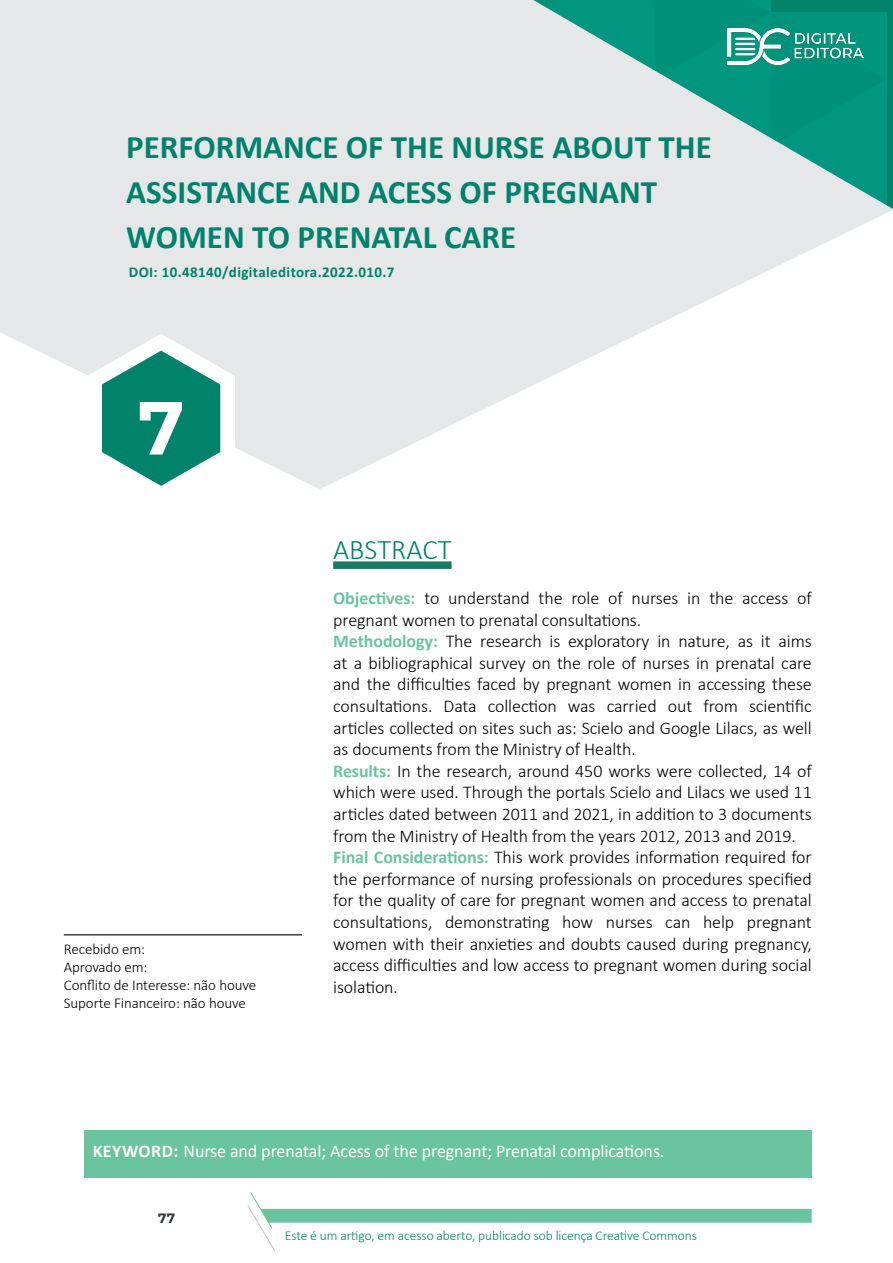
<style>
.page{position:relative;width:893px;height:1263px;background:#fff}
.page>*{position:absolute;margin:0;border:0;box-sizing:border-box;transform-origin:0 0}
.t1{font:700 75px "Montserrat";color:#fff}
.t2{font:700 33px/45px "Calibri";color:#00826b}
.t3{font:300 28.5px "Calibri";color:#00826b}
.t4{font:300 18px/21.6px "Calibri";letter-spacing:-.005em;color:#000}
.t5{font:18px "Calibri";letter-spacing:-.005em;color:#fff}
.t6{font:300 15px/18px "Calibri";letter-spacing:-.005em;color:#000}
.t7{font:700 15px "Calibri";letter-spacing:.025em;color:#00826b}
.t8{font:300 13.5px "Calibri";letter-spacing:-.005em;color:#00826b}
.t9{font:700 13.5px "Montserrat";color:#2e333c}
.s1{font-weight:700;color:#6ac4a0}
.s2{font-weight:700}
</style>
<div class="page">
<div style="left:333px;top:561px;width:119px;height:8px;background:#197c60"></div>
<svg style="left:0;top:0;width:893px;height:489px;fill:#e6e7e8"></svg>
<svg style="left:533px;top:0;width:354px;height:209px;background:#7dc0b6"></svg>
<svg style="left:87px;top:334px;width:148px;height:155px"></svg>
<div style="left:84px;top:1130px;width:728px;height:48px;background:#6ac4a0"></div>
<img style="left:728px;top:28px;width:135px;height:37px">
<hr style="left:64px;top:934px;width:238px;height:1px;background:#414042">
<svg style="left:247px;top:1192px;width:565px;height:59px"></svg>
<h2 class="t2" style="left:126px;top:124px;width:587px">PERFORMANCE OF THE NURSE ABOUT THE<br>ASSISTANCE AND ACESS OF PREGNANT<br>WOMEN TO PRENATAL CARE</h2>
<p class="t7" style="left:129px;top:261px;width:267px">DOI: 10.48140/digitaleditora.2022.010.7</p>
<h1 class="t1" style="left:138px;top:378px;width:48px">7</h1>
<p class="t6" style="left:64px;top:939px;width:194px">Recebido em:<br>Aprovado em:<br>Conflito de Interesse: não houve<br>Suporte Financeiro: não houve</p>
<h3 class="t3" style="left:333px;top:532px;width:120px">ABSTRACT</h3>
<p class="t4" style="left:333px;top:587px;width:480px"><span class="s1">Objectives:</span> to understand the role of nurses in the access of pregnant women to prenatal consultations.<br><span class="s1">Methodology:</span> The research is exploratory in nature, as it aims at a bibliographical survey on the role of nurses in prenatal care and the difficulties faced by pregnant women in accessing these consultations. Data collection was carried out from scientific articles collected on sites such as: Scielo and Google Lilacs, as well as documents from the Ministry of Health.<br><span class="s1">Results:</span> In the research, around 450 works were collected, 14 of which were used. Through the portals Scielo and Lilacs we used 11 articles dated between 2011 and 2021, in addition to 3 documents from the Ministry of Health from the years 2012, 2013 and 2019.<br><span class="s1">Final Considerations:</span> This work provides information required for the performance of nursing professionals on procedures specified for the quality of care for pregnant women and access to prenatal consultations, demonstrating how nurses can help pregnant women with their anxieties and doubts caused during pregnancy, access difficulties and low access to pregnant women during social isolation.</p>
<p class="t5" style="left:93px;top:1138px;width:573px"><span class="s2">KEYWORD:</span> Nurse and prenatal; Acess of the pregnant; Prenatal complications.</p>
<p class="t9" style="left:158px;top:1209px;width:19px">77</p>
<p class="t8" style="left:285px;top:1227px;width:414px">Este é um artigo, em acesso aberto, publicado sob licença Creative Commons</p>
</div>
